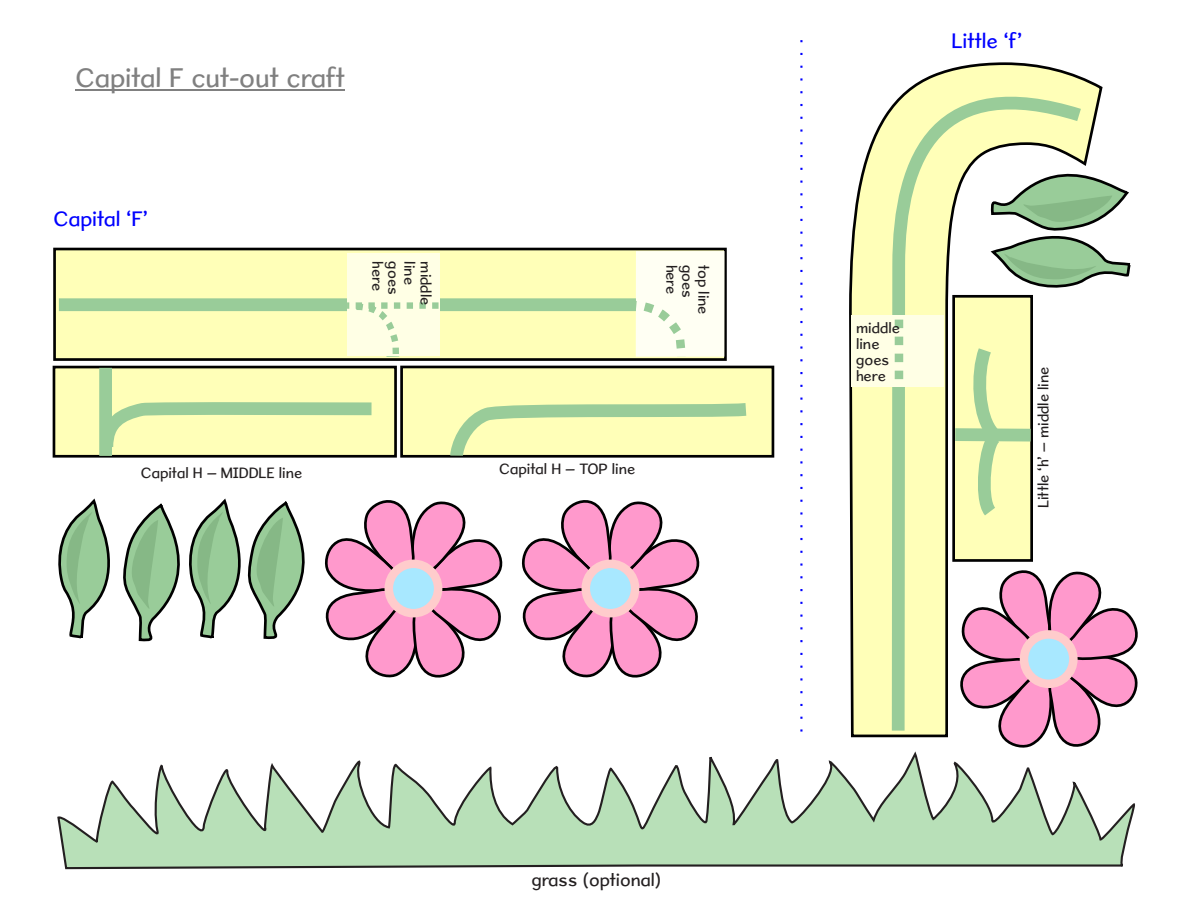
<style>
.page{position:relative;width:1188px;height:918px;background:#fff}
.page>*{position:absolute;margin:0;border:0;box-sizing:border-box;transform-origin:0 0}
.t1{font:27px "Sweater School Rg";color:#808080}
.t2{font:21px "Sweater School Rg";color:#00f}
.t3{font:18px "Sweater School Rg";color:#231f20}
.t4{font:15px/16px "Sweater School Rg";color:#231f20}
</style>
<div class="page">
<svg style="left:849px;top:62px;width:254px;height:676px;fill:#ffffb8"></svg>
<svg style="left:885px;top:72px;width:210px;height:666px"></svg>
<div style="left:852px;top:315px;width:92px;height:72px;background:#ffffe5"></div>
<svg style="left:895px;top:320px;width:8px;height:60px"></svg>
<div style="left:400px;top:366px;width:374px;height:92px;background:#ffffb8;border:3px solid #000"></div>
<svg style="left:444px;top:403px;width:316px;height:55px"></svg>
<div style="left:53px;top:366px;width:344px;height:92px;background:#ffffb8;border:3px solid #000"></div>
<div style="left:99px;top:368px;width:13px;height:88px;background:#9c9"></div>
<svg style="left:94px;top:393px;width:290px;height:65px"></svg>
<div style="left:53px;top:248px;width:674px;height:113px;background:#ffffb8;border:3px solid #000"></div>
<div style="left:636px;top:251px;width:89px;height:106px;background:#fffff3"></div>
<div style="left:59px;top:298px;width:577px;height:13px;background:#9c9"></div>
<svg style="left:619px;top:298px;width:72px;height:68px"></svg>
<div style="left:347px;top:253px;width:92px;height:103px;background:#ffffe5"></div>
<svg style="left:341px;top:292px;width:104px;height:78px"></svg>
<svg style="left:947px;top:557px;width:191px;height:190px"></svg>
<svg style="left:1020px;top:630px;width:58px;height:58px;background:#d3d8e4"></svg>
<svg style="left:990px;top:146px;width:141px;height:143px"></svg>
<svg style="left:58px;top:498px;width:642px;height:180px"></svg>
<div style="left:952px;top:295px;width:81px;height:267px;background:#ffffb8;border:3px solid #000"></div>
<svg style="left:942px;top:334px;width:101px;height:196px"></svg>
<svg style="left:57px;top:747px;width:1078px;height:123px;fill:#b8e0b8"></svg>
<hr style="left:75px;top:89px;width:270px;height:1px;background:#808080">
<svg style="left:800px;top:40px;width:3px;height:692px"></svg>
<h1 class="t1" style="left:75px;top:66px;width:271px">Capital F cut-out craft</h1>
<h2 class="t2" style="left:54px;top:210px;width:96px">Capital ‘F’</h2>
<p class="t4" style="left:384px;top:261px;width:31px;rotate:90deg">here</p>
<p class="t4" style="left:400px;top:261px;width:35px;rotate:90deg">goes</p>
<p class="t4" style="left:416px;top:261px;width:25px;rotate:90deg">line</p>
<p class="t4" style="left:432px;top:261px;width:45px;rotate:90deg">middle</p>
<p class="t4" style="left:678px;top:265px;width:31px;rotate:90deg">here</p>
<p class="t4" style="left:694px;top:265px;width:35px;rotate:90deg">goes</p>
<p class="t4" style="left:710px;top:265px;width:51px;rotate:90deg">top line</p>
<p class="t4" style="left:141px;top:467px;width:163px">Capital H – MIDDLE line</p>
<p class="t4" style="left:499px;top:463px;width:137px">Capital H – TOP line</p>
<p class="t3" style="left:532px;top:872px;width:132px">grass (optional)</p>
<h2 class="t2" style="left:952px;top:32px;width:72px">Little ‘f’</h2>
<p class="t4" style="left:856px;top:321px;width:45px">middle line goes here</p>
<p class="t4" style="left:1037px;top:508px;width:143px;rotate:-90deg">Little ‘h’ – middle line</p>
</div>
